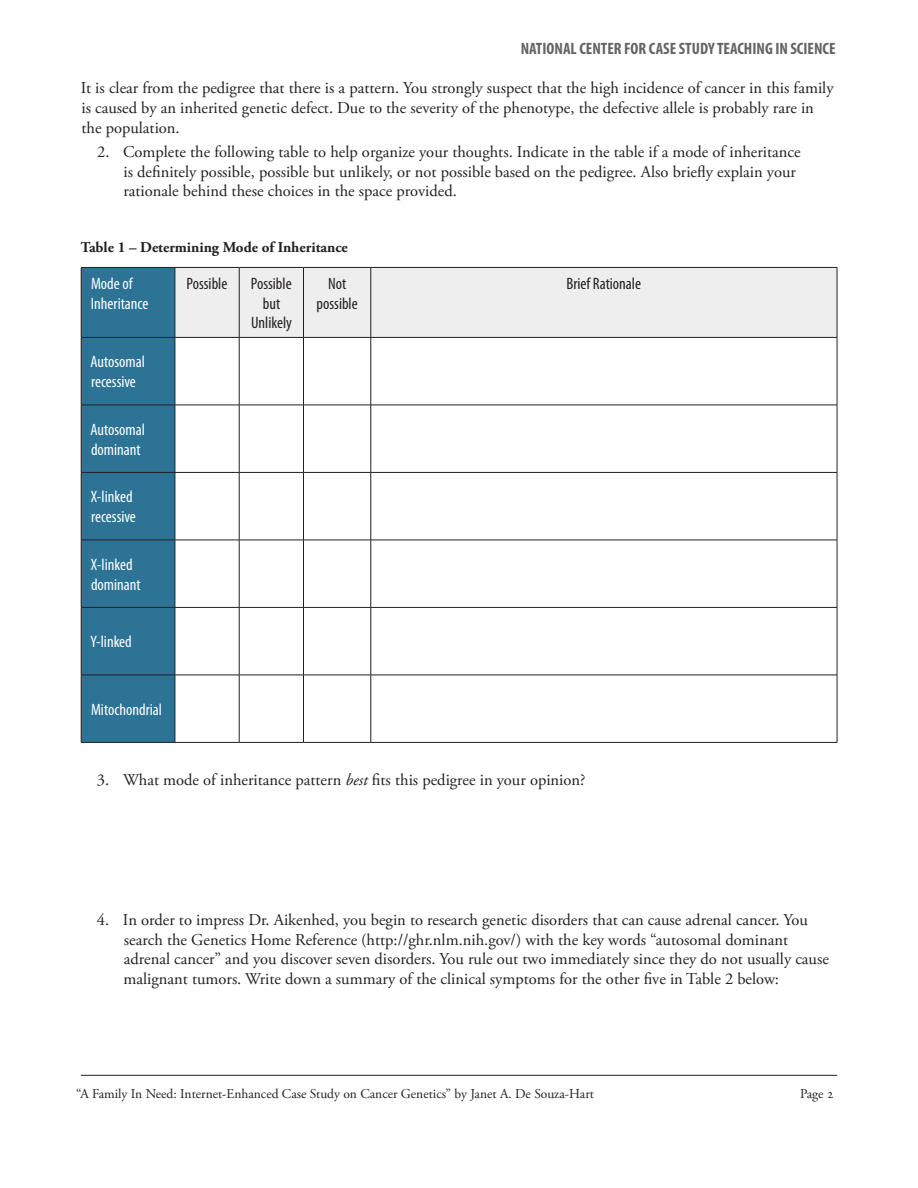
<style>
.page{position:relative;width:918px;height:1188px;background:#fff}
.page>*{position:absolute;margin:0;border:0;box-sizing:border-box;transform-origin:0 0}
.Numbered_List{font:16.5px/19.8px "Adobe Garamond Pro";color:#231f20}
.Body{font:16.5px/19.8px "Adobe Garamond Pro";color:#231f20}
.Cell_Head{font:condensed 16.5px/19.8px "Myriad Pro";color:#fff}
.Cell_Head-2{font:condensed 16.5px/19.8px "Myriad Pro";color:#231f20;text-align:center}
.Body-2{font:700 condensed 16.5px "Myriad Pro";color:#636464}
.Table_heading{font:700 15px "Adobe Garamond Pro";color:#231f20}
.t1{font:13.5px "Adobe Garamond Pro";color:#231f20}
.s1{font-style:italic}
</style>
<div class="page">
<hr style="left:81px;top:1075px;width:756px;height:1px;background:#231f20">
<div style="left:82px;top:268px;width:93px;height:474px;background:#2d7396"></div>
<div style="left:176px;top:268px;width:661px;height:69px;background:#eee"></div>
<hr style="left:81px;top:267px;width:94px;height:1px;background:#231f20">
<hr style="left:81px;top:268px;width:1px;height:69px;background:#231f20">
<hr style="left:175px;top:267px;width:64px;height:1px;background:#231f20">
<hr style="left:175px;top:268px;width:1px;height:69px;background:#231f20">
<hr style="left:239px;top:267px;width:64px;height:1px;background:#231f20">
<hr style="left:239px;top:268px;width:1px;height:69px;background:#231f20">
<hr style="left:303px;top:267px;width:68px;height:1px;background:#231f20">
<hr style="left:303px;top:268px;width:1px;height:69px;background:#231f20">
<hr style="left:371px;top:267px;width:466px;height:1px;background:#231f20">
<hr style="left:371px;top:268px;width:1px;height:69px;background:#231f20">
<hr style="left:837px;top:268px;width:1px;height:69px;background:#231f20">
<hr style="left:81px;top:337px;width:94px;height:1px;background:#231f20">
<hr style="left:81px;top:338px;width:1px;height:67px;background:#231f20">
<hr style="left:175px;top:337px;width:64px;height:1px;background:#231f20">
<hr style="left:175px;top:338px;width:1px;height:67px;background:#231f20">
<hr style="left:239px;top:337px;width:64px;height:1px;background:#231f20">
<hr style="left:239px;top:338px;width:1px;height:67px;background:#231f20">
<hr style="left:303px;top:337px;width:68px;height:1px;background:#231f20">
<hr style="left:303px;top:338px;width:1px;height:67px;background:#231f20">
<hr style="left:371px;top:337px;width:466px;height:1px;background:#231f20">
<hr style="left:371px;top:338px;width:1px;height:67px;background:#231f20">
<hr style="left:837px;top:338px;width:1px;height:67px;background:#231f20">
<hr style="left:81px;top:405px;width:94px;height:1px;background:#231f20">
<hr style="left:81px;top:405px;width:1px;height:67px;background:#231f20">
<hr style="left:175px;top:405px;width:64px;height:1px;background:#231f20">
<hr style="left:175px;top:405px;width:1px;height:67px;background:#231f20">
<hr style="left:239px;top:405px;width:64px;height:1px;background:#231f20">
<hr style="left:239px;top:405px;width:1px;height:67px;background:#231f20">
<hr style="left:303px;top:405px;width:68px;height:1px;background:#231f20">
<hr style="left:303px;top:405px;width:1px;height:67px;background:#231f20">
<hr style="left:371px;top:405px;width:466px;height:1px;background:#231f20">
<hr style="left:371px;top:405px;width:1px;height:67px;background:#231f20">
<hr style="left:837px;top:405px;width:1px;height:67px;background:#231f20">
<hr style="left:81px;top:472px;width:94px;height:1px;background:#231f20">
<hr style="left:81px;top:473px;width:1px;height:67px;background:#231f20">
<hr style="left:175px;top:472px;width:64px;height:1px;background:#231f20">
<hr style="left:175px;top:473px;width:1px;height:67px;background:#231f20">
<hr style="left:239px;top:472px;width:64px;height:1px;background:#231f20">
<hr style="left:239px;top:473px;width:1px;height:67px;background:#231f20">
<hr style="left:303px;top:472px;width:68px;height:1px;background:#231f20">
<hr style="left:303px;top:473px;width:1px;height:67px;background:#231f20">
<hr style="left:371px;top:472px;width:466px;height:1px;background:#231f20">
<hr style="left:371px;top:473px;width:1px;height:67px;background:#231f20">
<hr style="left:837px;top:473px;width:1px;height:67px;background:#231f20">
<hr style="left:81px;top:540px;width:94px;height:1px;background:#231f20">
<hr style="left:81px;top:540px;width:1px;height:67px;background:#231f20">
<hr style="left:175px;top:540px;width:64px;height:1px;background:#231f20">
<hr style="left:175px;top:540px;width:1px;height:67px;background:#231f20">
<hr style="left:239px;top:540px;width:64px;height:1px;background:#231f20">
<hr style="left:239px;top:540px;width:1px;height:67px;background:#231f20">
<hr style="left:303px;top:540px;width:68px;height:1px;background:#231f20">
<hr style="left:303px;top:540px;width:1px;height:67px;background:#231f20">
<hr style="left:371px;top:540px;width:466px;height:1px;background:#231f20">
<hr style="left:371px;top:540px;width:1px;height:67px;background:#231f20">
<hr style="left:837px;top:540px;width:1px;height:67px;background:#231f20">
<hr style="left:81px;top:607px;width:94px;height:1px;background:#231f20">
<hr style="left:81px;top:608px;width:1px;height:67px;background:#231f20">
<hr style="left:175px;top:607px;width:64px;height:1px;background:#231f20">
<hr style="left:175px;top:608px;width:1px;height:67px;background:#231f20">
<hr style="left:239px;top:607px;width:64px;height:1px;background:#231f20">
<hr style="left:239px;top:608px;width:1px;height:67px;background:#231f20">
<hr style="left:303px;top:607px;width:68px;height:1px;background:#231f20">
<hr style="left:303px;top:608px;width:1px;height:67px;background:#231f20">
<hr style="left:371px;top:607px;width:466px;height:1px;background:#231f20">
<hr style="left:371px;top:608px;width:1px;height:67px;background:#231f20">
<hr style="left:837px;top:608px;width:1px;height:67px;background:#231f20">
<hr style="left:81px;top:675px;width:94px;height:1px;background:#231f20">
<hr style="left:81px;top:675px;width:1px;height:67px;background:#231f20">
<hr style="left:175px;top:675px;width:64px;height:1px;background:#231f20">
<hr style="left:175px;top:675px;width:1px;height:67px;background:#231f20">
<hr style="left:239px;top:675px;width:64px;height:1px;background:#231f20">
<hr style="left:239px;top:675px;width:1px;height:67px;background:#231f20">
<hr style="left:303px;top:675px;width:68px;height:1px;background:#231f20">
<hr style="left:303px;top:675px;width:1px;height:67px;background:#231f20">
<hr style="left:371px;top:675px;width:466px;height:1px;background:#231f20">
<hr style="left:371px;top:675px;width:1px;height:67px;background:#231f20">
<hr style="left:837px;top:675px;width:1px;height:67px;background:#231f20">
<hr style="left:81px;top:742px;width:94px;height:1px;background:#231f20">
<hr style="left:175px;top:742px;width:64px;height:1px;background:#231f20">
<hr style="left:239px;top:742px;width:64px;height:1px;background:#231f20">
<hr style="left:303px;top:742px;width:68px;height:1px;background:#231f20">
<hr style="left:371px;top:742px;width:466px;height:1px;background:#231f20">
<p class="Body-2" style="left:521px;top:38px;width:316px">NATIONAL CENTER FOR CASE STUDY TEACHING IN SCIENCE</p>
<p class="Body" style="left:81px;top:78px;width:754px">It is clear from the pedigree that there is a pattern. You strongly suspect that the high incidence of cancer in this family is caused by an inherited genetic defect. Due to the severity of the phenotype, the defective allele is probably rare in the population.</p>
<p class="Numbered_List" style="left:123px;top:142px;width:679px;text-indent:-26px">2. Complete the following table to help organize your thoughts. Indicate in the table if a mode of inheritance is definitely possible, possible but unlikely, or not possible based on the pedigree. Also briefly explain your rationale behind these choices in the space provided.</p>
<p class="Table_heading" style="left:81px;top:239px;width:268px">Table 1 – Determining Mode of Inheritance</p>
<p class="Cell_Head" style="left:91px;top:273px;width:59px">Mode of<br>Inheritance</p>
<p class="Cell_Head-2" style="left:187px;top:273px;width:42px">Possible</p>
<p class="Cell_Head-2" style="left:251px;top:273px;width:42px">Possible but<br>Unlikely</p>
<p class="Cell_Head-2" style="left:317px;top:273px;width:43px">Not possible</p>
<p class="Cell_Head-2" style="left:567px;top:273px;width:76px">Brief Rationale</p>
<p class="Cell_Head" style="left:90px;top:352px;width:56px">Autosomal recessive</p>
<p class="Cell_Head" style="left:90px;top:419px;width:56px">Autosomal dominant</p>
<p class="Cell_Head" style="left:91px;top:487px;width:47px">X-linked recessive</p>
<p class="Cell_Head" style="left:91px;top:554px;width:51px">X-linked dominant</p>
<p class="Cell_Head" style="left:90px;top:632px;width:43px">Y-linked</p>
<p class="Cell_Head" style="left:91px;top:699px;width:72px">Mitochondrial</p>
<p class="Numbered_List" style="left:97px;top:771px;width:490px">3. What mode of inheritance pattern <span class="s1">best</span> fits this pedigree in your opinion?</p>
<p class="Numbered_List" style="left:123px;top:910px;width:707px;text-indent:-27px">4. In order to impress Dr. Aikenhed, you begin to research genetic disorders that can cause adrenal cancer. You search the Genetics Home Reference (http://ghr.nlm.nih.gov/) with the key words “autosomal dominant adrenal cancer” and you discover seven disorders. You rule out two immediately since they do not usually cause malignant tumors. Write down a summary of the clinical symptoms for the other five in Table 2 below:</p>
<p class="t1" style="left:76px;top:1086px;width:520px">“A Family In Need: Internet-Enhanced Case Study on Cancer Genetics” by Janet A. De Souza-Hart</p>
<p class="t1" style="left:800px;top:1086px;width:35px">Page 2</p>
</div>
